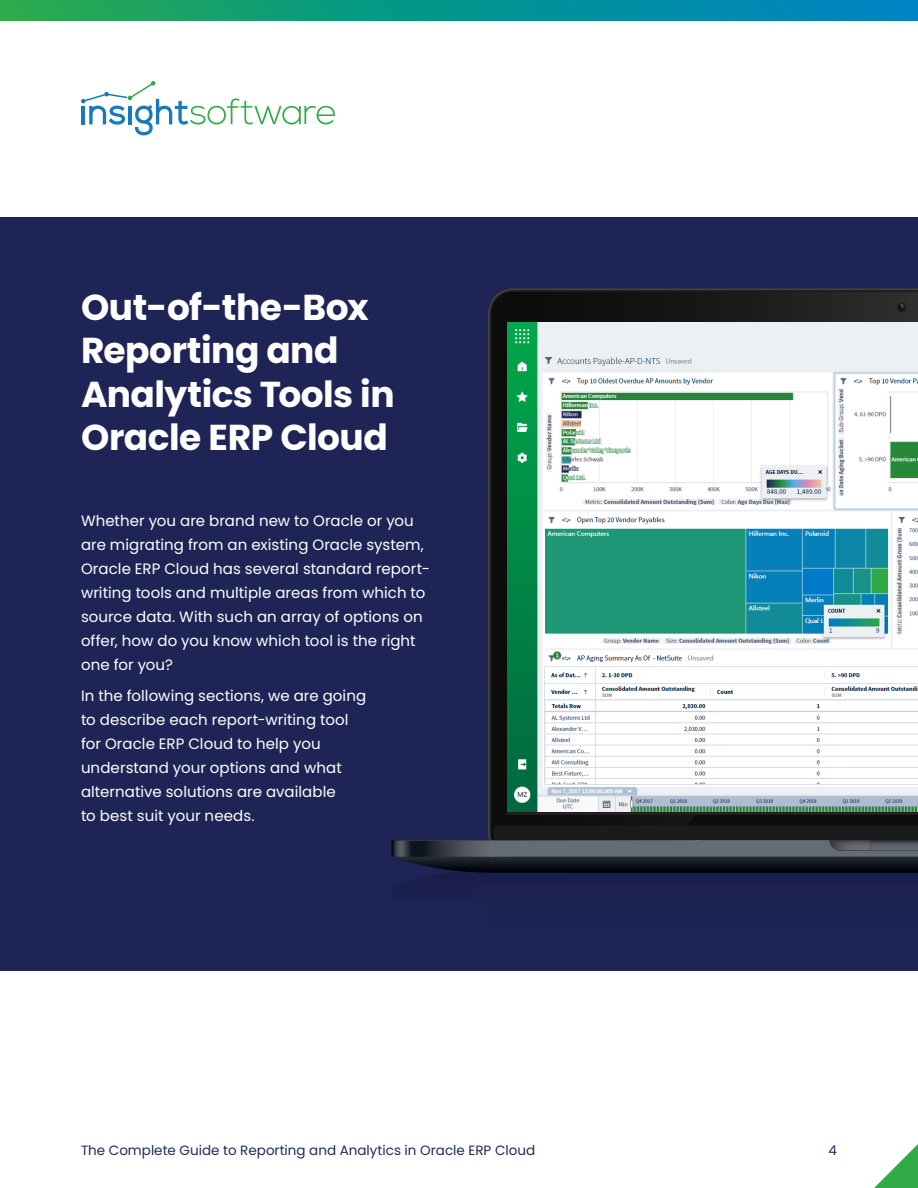
<style>
.page{position:relative;width:918px;height:1188px;background:#fff}
.page>*{position:absolute;margin:0;border:0;box-sizing:border-box;transform-origin:0 0}
.t1{font:700 36px/43.2px "Poppins";letter-spacing:-.015em;color:#fff}
.t2{font:15px/24px "Poppins";letter-spacing:.005em;color:#fff}
.t3{font:13.5px "Poppins";color:#1b2e59}
</style>
<div class="page">
<svg style="left:874px;top:1144px;width:44px;height:44px"></svg>
<div style="left:0;top:0;width:918px;height:21px;background:linear-gradient(to right,#20aa4f,#0082c9)"></div>
<div style="left:0;top:217px;width:918px;height:754px;background:#1e2556"></div>
<svg style="left:81px;top:81px;width:254px;height:54px"></svg>
<svg style="left:392px;top:292px;width:526px;height:597px"></svg>
<img style="left:507px;top:322px;width:411px;height:490px">
<p class="t1" style="left:81px;top:286px;width:315px">Out-of-the-Box<br>Reporting and<br>Analytics Tools in<br>Oracle ERP Cloud</p>
<p class="t2" style="left:81px;top:509px;width:350px">Whether you are brand new to Oracle or you are migrating from an existing Oracle system, Oracle ERP Cloud has several standard report&shy;writing tools and multiple areas from which to source data. With such an array of options on offer, how do you know which tool is the right one for you?</p>
<p class="t2" style="left:81px;top:684px;width:287px">In the following sections, we are going to describe each report-writing tool for Oracle ERP Cloud to help you understand your options and what alternative solutions are available<br>to best suit your needs.</p>
<p class="t3" style="left:81px;top:1142px;width:456px">The Complete Guide to Reporting and Analytics in Oracle ERP Cloud</p>
<p class="t3" style="left:829px;top:1142px;width:10px">4</p>
</div>
